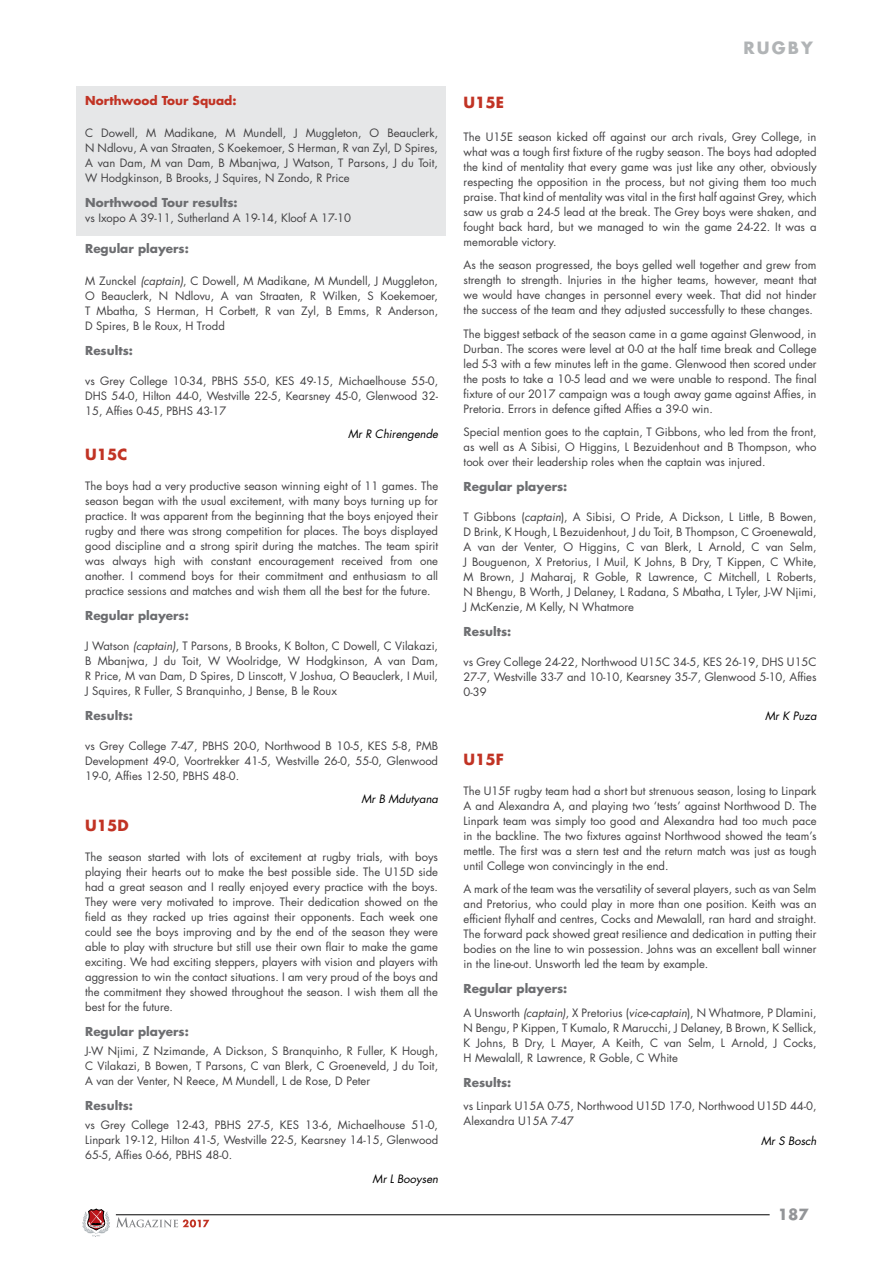
<style>
.page{position:relative;width:893px;height:1263px;background:#fff}
.page>*{position:absolute;margin:0;border:0;box-sizing:border-box;transform-origin:0 0}
.t1{font:700 16.5px "Futura";letter-spacing:.13em;color:#b1b4b6}
.t2{font:700 15px "Futura";color:#c13324}
.t3{font:700 15px "Futura";color:#939598}
.t4{font:700 12px "Futura";color:#6d6e71}
.t5{font:700 12px "Futura";color:#c13324}
.t6{font:11.25px/15px "Futura";color:#414042;text-align:justify}
.t7{font:italic 11.25px "Futura";color:#000}
.s1{font-style:italic}
</style>
<div class="page">
<hr style="left:116px;top:1214px;width:654px;height:1px;background:#000">
<svg style="left:82px;top:1208px;width:28px;height:29px"></svg>
<svg style="left:116px;top:1217px;width:93px;height:10px"></svg>
<div style="left:76px;top:86px;width:370px;height:150px;background:#e6e7e8"></div>
<p class="t5" style="left:85px;top:92px;width:153px">Northwood Tour Squad:</p>
<p class="t6" style="left:85px;top:125px;width:354px">C Dowell, M Madikane, M Mundell, J Muggleton, O Beauclerk, N Ndlovu, A van Straaten, S Koekemoer, S Herman, R van Zyl, D Spires, A van Dam, M van Dam, B Mbanjwa, J Watson, T Parsons, J du Toit, W Hodgkinson, B Brooks, J Squires, N Zondo, R Price</p>
<p class="t4" style="left:85px;top:194px;width:154px">Northwood Tour results:</p>
<p class="t6" style="left:85px;top:210px;width:267px">vs Ixopo A 39-11, Sutherland A 19-14, Kloof A 17-10</p>
<p class="t4" style="left:85px;top:240px;width:105px">Regular players:</p>
<p class="t6" style="left:85px;top:273px;width:354px">M Zunckel <span class="s1">(captain)</span>, C Dowell, M Madikane, M Mundell, J Muggleton, O Beauclerk, N Ndlovu, A van Straaten, R Wilken, S Koekemoer, T Mbatha, S Herman, H Corbett, R van Zyl, B Emms, R Anderson, D Spires, B le Roux, H Trodd</p>
<p class="t4" style="left:85px;top:342px;width:49px">Results:</p>
<p class="t6" style="left:85px;top:373px;width:354px">vs Grey College 10-34, PBHS 55-0, KES 49-15, Michaelhouse 55-0, DHS 54-0, Hilton 44-0, Westville 22-5, Kearsney 45-0, Glenwood 32- 15, Affies 0-45, PBHS 43-17</p>
<p class="t7" style="left:348px;top:426px;width:92px">Mr R Chirengende</p>
<h2 class="t2" style="left:85px;top:444px;width:44px">U15C</h2>
<p class="t6" style="left:85px;top:478px;width:354px">The boys had a very productive season winning eight of 11 games. The season began with the usual excitement, with many boys turning up for practice. It was apparent from the beginning that the boys enjoyed their rugby and there was strong competition for places. The boys displayed good discipline and a strong spirit during the matches. The team spirit was always high with constant encouragement received from one another. I commend boys for their commitment and enthusiasm to all practice sessions and matches and wish them all the best for the future.</p>
<p class="t4" style="left:85px;top:607px;width:105px">Regular players:</p>
<p class="t6" style="left:85px;top:638px;width:354px">J Watson <span class="s1">(captain)</span>, T Parsons, B Brooks, K Bolton, C Dowell, C Vilakazi, B Mbanjwa, J du Toit, W Woolridge, W Hodgkinson, A van Dam, R Price, M van Dam, D Spires, D Linscott, V Joshua, O Beauclerk, I Muil, J Squires, R Fuller, S Branquinho, J Bense, B le Roux</p>
<p class="t4" style="left:85px;top:707px;width:49px">Results:</p>
<p class="t6" style="left:85px;top:738px;width:354px">vs Grey College 7-47, PBHS 20-0, Northwood B 10-5, KES 5-8, PMB Development 49-0, Voortrekker 41-5, Westville 26-0, 55-0, Glenwood 19-0, Affies 12-50, PBHS 48-0.</p>
<p class="t7" style="left:361px;top:791px;width:78px">Mr B Mdutyana</p>
<h2 class="t2" style="left:85px;top:814px;width:45px">U15D</h2>
<p class="t6" style="left:85px;top:849px;width:354px">The season started with lots of excitement at rugby trials, with boys playing their hearts out to make the best possible side. The U15D side had a great season and I really enjoyed every practice with the boys.<br>They were very motivated to improve. Their dedication showed on the field as they racked up tries against their opponents. Each week one could see the boys improving and by the end of the season they were able to play with structure but still use their own flair to make the game exciting. We had exciting steppers, players with vision and players with aggression to win the contact situations. I am very proud of the boys and the commitment they showed throughout the season. I wish them all the best for the future.</p>
<p class="t4" style="left:85px;top:1023px;width:105px">Regular players:</p>
<p class="t6" style="left:85px;top:1043px;width:354px">J-W Njimi, Z Nzimande, A Dickson, S Branquinho, R Fuller, K Hough, C Vilakazi, B Bowen, T Parsons, C van Blerk, C Groeneveld, J du Toit, A van der Venter, N Reece, M Mundell, L de Rose, D Peter</p>
<p class="t4" style="left:85px;top:1097px;width:49px">Results:</p>
<p class="t6" style="left:85px;top:1117px;width:354px">vs Grey College 12-43, PBHS 27-5, KES 13-6, Michaelhouse 51-0, Linpark 19-12, Hilton 41-5, Westville 22-5, Kearsney 14-15, Glenwood 65-5, Affies 0-66, PBHS 48-0.</p>
<p class="t7" style="left:373px;top:1171px;width:67px">Mr L Booysen</p>
<h1 class="t1" style="left:743px;top:36px;width:71px">RUGBY</h1>
<h2 class="t2" style="left:464px;top:92px;width:42px">U15E</h2>
<p class="t6" style="left:464px;top:129px;width:354px">The U15E season kicked off against our arch rivals, Grey College, in what was a tough first fixture of the rugby season. The boys had adopted the kind of mentality that every game was just like any other, obviously respecting the opposition in the process, but not giving them too much praise. That kind of mentality was vital in the first half against Grey, which saw us grab a 24-5 lead at the break. The Grey boys were shaken, and fought back hard, but we managed to win the game 24-22. It was a memorable victory.</p>
<p class="t6" style="left:464px;top:257px;width:354px">As the season progressed, the boys gelled well together and grew from strength to strength. Injuries in the higher teams, however, meant that we would have changes in personnel every week. That did not hinder the success of the team and they adjusted successfully to these changes.</p>
<p class="t6" style="left:464px;top:326px;width:354px">The biggest setback of the season came in a game against Glenwood, in Durban. The scores were level at 0-0 at the half time break and College led 5-3 with a few minutes left in the game. Glenwood then scored under the posts to take a 10-5 lead and we were unable to respond. The final fixture of our 2017 campaign was a tough away game against Affies, in Pretoria. Errors in defence gifted Affies a 39-0 win.</p>
<p class="t6" style="left:464px;top:424px;width:354px">Special mention goes to the captain, T Gibbons, who led from the front, as well as A Sibisi, O Higgins, L Bezuidenhout and B Thompson, who took over their leadership roles when the captain was injured.</p>
<p class="t4" style="left:464px;top:478px;width:105px">Regular players:</p>
<p class="t6" style="left:464px;top:509px;width:354px">T Gibbons (<span class="s1">captain</span>), A Sibisi, O Pride, A Dickson, L Little, B Bowen, D Brink, K Hough, L Bezuidenhout, J du Toit, B Thompson, C Groenewald, A van der Venter, O Higgins, C van Blerk, L Arnold, C van Selm, J Bouguenon, X Pretorius, I Muil, K Johns, B Dry, T Kippen, C White, M Brown, J Maharaj, R Goble, R Lawrence, C Mitchell, L Roberts, N Bhengu, B Worth, J Delaney, L Radana, S Mbatha, L Tyler, J-W Njimi, J McKenzie, M Kelly, N Whatmore</p>
<p class="t4" style="left:464px;top:623px;width:49px">Results:</p>
<p class="t6" style="left:464px;top:654px;width:354px">vs Grey College 24-22, Northwood U15C 34-5, KES 26-19, DHS U15C 27-7, Westville 33-7 and 10-10, Kearsney 35-7, Glenwood 5-10, Affies 0-39</p>
<p class="t7" style="left:765px;top:708px;width:53px">Mr K Puza</p>
<h2 class="t2" style="left:464px;top:749px;width:42px">U15F</h2>
<p class="t6" style="left:464px;top:783px;width:354px">The U15F rugby team had a short but strenuous season, losing to Linpark A and Alexandra A, and playing two ‘tests’ against Northwood D. The Linpark team was simply too good and Alexandra had too much pace in the backline. The two fixtures against Northwood showed the team’s mettle. The first was a stern test and the return match was just as tough until College won convincingly in the end.</p>
<p class="t6" style="left:464px;top:881px;width:354px">A mark of the team was the versatility of several players, such as van Selm and Pretorius, who could play in more than one position. Keith was an efficient flyhalf and centres, Cocks and Mewalall, ran hard and straight.<br>The forward pack showed great resilience and dedication in putting their bodies on the line to win possession. Johns was an excellent ball winner in the line-out. Unsworth led the team by example.</p>
<p class="t4" style="left:464px;top:980px;width:105px">Regular players:</p>
<p class="t6" style="left:464px;top:1005px;width:354px">A Unsworth <span class="s1">(captain)</span>, X Pretorius (<span class="s1">vice-captain</span>), N Whatmore, P Dlamini, N Bengu, P Kippen, T Kumalo, R Marucchi, J Delaney, B Brown, K Sellick, K Johns, B Dry, L Mayer, A Keith, C van Selm, L Arnold, J Cocks, H Mewalall, R Lawrence, R Goble, C White</p>
<p class="t4" style="left:464px;top:1074px;width:49px">Results:</p>
<p class="t6" style="left:464px;top:1098px;width:354px">vs Linpark U15A 0-75, Northwood U15D 17-0, Northwood U15D 44-0,<br>Alexandra U15A 7-47</p>
<p class="t7" style="left:761px;top:1133px;width:57px">Mr S Bosch</p>
<h2 class="t3" style="left:778px;top:1204px;width:32px">187</h2>
</div>
